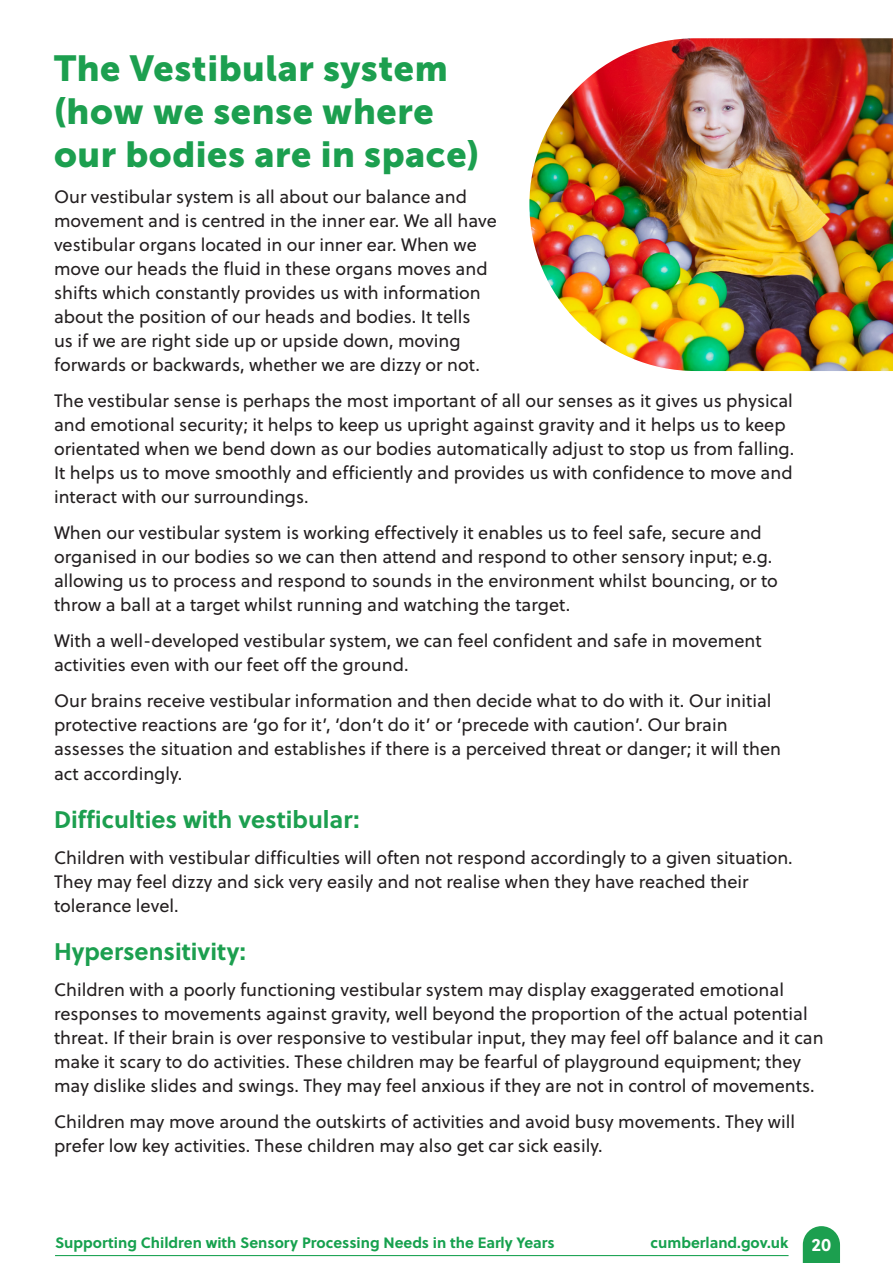
<style>
.page{position:relative;width:893px;height:1263px;background:#fff}
.page>*{position:absolute;margin:0;border:0;box-sizing:border-box;transform-origin:0 0}
.t1{font:36px/43.2px "Museo Sans 900";letter-spacing:.015em;color:#1c9f4f}
.t2{font:700 24px "Soleil";color:#1c9f4f}
.t3{font:18px/24px "Soleil";color:#231f20}
.t4{font:700 18px "Soleil";color:#fff}
.t5{font:700 15px "Soleil";color:#16a14e}
</style>
<div class="page">
<hr style="left:55px;top:1255px;width:734px;height:1px;background:#16a14e">
<svg style="left:803px;top:1226px;width:37px;height:37px"></svg>
<img style="left:529px;top:38px;width:364px;height:333px">
<p class="t1" style="left:54px;top:47px;width:427px">The Vestibular system (how we sense where our bodies are in space)</p>
<p class="t3" style="left:54px;top:185px;width:444px">Our vestibular system is all about our balance and movement and is centred in the inner ear. We all have vestibular organs located in our inner ear. When we move our heads the fluid in these organs moves and shifts which constantly provides us with information about the position of our heads and bodies. It tells<br>us if we are right side up or upside down, moving forwards or backwards, whether we are dizzy or not.</p>
<p class="t3" style="left:54px;top:389px;width:742px">The vestibular sense is perhaps the most important of all our senses as it gives us physical and emotional security; it helps to keep us upright against gravity and it helps us to keep orientated when we bend down as our bodies automatically adjust to stop us from falling.<br>It helps us to move smoothly and efficiently and provides us with confidence to move and interact with our surroundings.</p>
<p class="t3" style="left:54px;top:521px;width:725px">When our vestibular system is working effectively it enables us to feel safe, secure and organised in our bodies so we can then attend and respond to other sensory input; e.g. allowing us to process and respond to sounds in the environment whilst bouncing, or to throw a ball at a target whilst running and watching the target.</p>
<p class="t3" style="left:54px;top:629px;width:709px">With a well-developed vestibular system, we can feel confident and safe in movement activities even with our feet off the ground.</p>
<p class="t3" style="left:54px;top:689px;width:729px">Our brains receive vestibular information and then decide what to do with it. Our initial protective reactions are ‘go for it’, ‘don’t do it’ or ‘precede with caution’. Our brain assesses the situation and establishes if there is a perceived threat or danger; it will then act accordingly.</p>
<p class="t2" style="left:54px;top:800px;width:307px">Difficulties with vestibular:</p>
<p class="t3" style="left:54px;top:845px;width:740px">Children with vestibular difficulties will often not respond accordingly to a given situation.<br>They may feel dizzy and sick very easily and not realise when they have reached their tolerance level.</p>
<p class="t2" style="left:54px;top:932px;width:193px">Hypersensitivity:</p>
<p class="t3" style="left:54px;top:977px;width:771px">Children with a poorly functioning vestibular system may display exaggerated emotional responses to movements against gravity, well beyond the proportion of the actual potential threat. If their brain is over responsive to vestibular input, they may feel off balance and it can make it scary to do activities. These children may be fearful of playground equipment; they may dislike slides and swings. They may feel anxious if they are not in control of movements.</p>
<p class="t3" style="left:54px;top:1109px;width:743px">Children may move around the outskirts of activities and avoid busy movements. They will prefer low key activities. These children may also get car sick easily.</p>
<p class="t5" style="left:55px;top:1231px;width:501px">Supporting Children with Sensory Processing Needs in the Early Years</p>
<p class="t5" style="left:651px;top:1231px;width:139px">cumberland.gov.uk</p>
<p class="t4" style="left:811px;top:1230px;width:21px">20</p>
</div>
